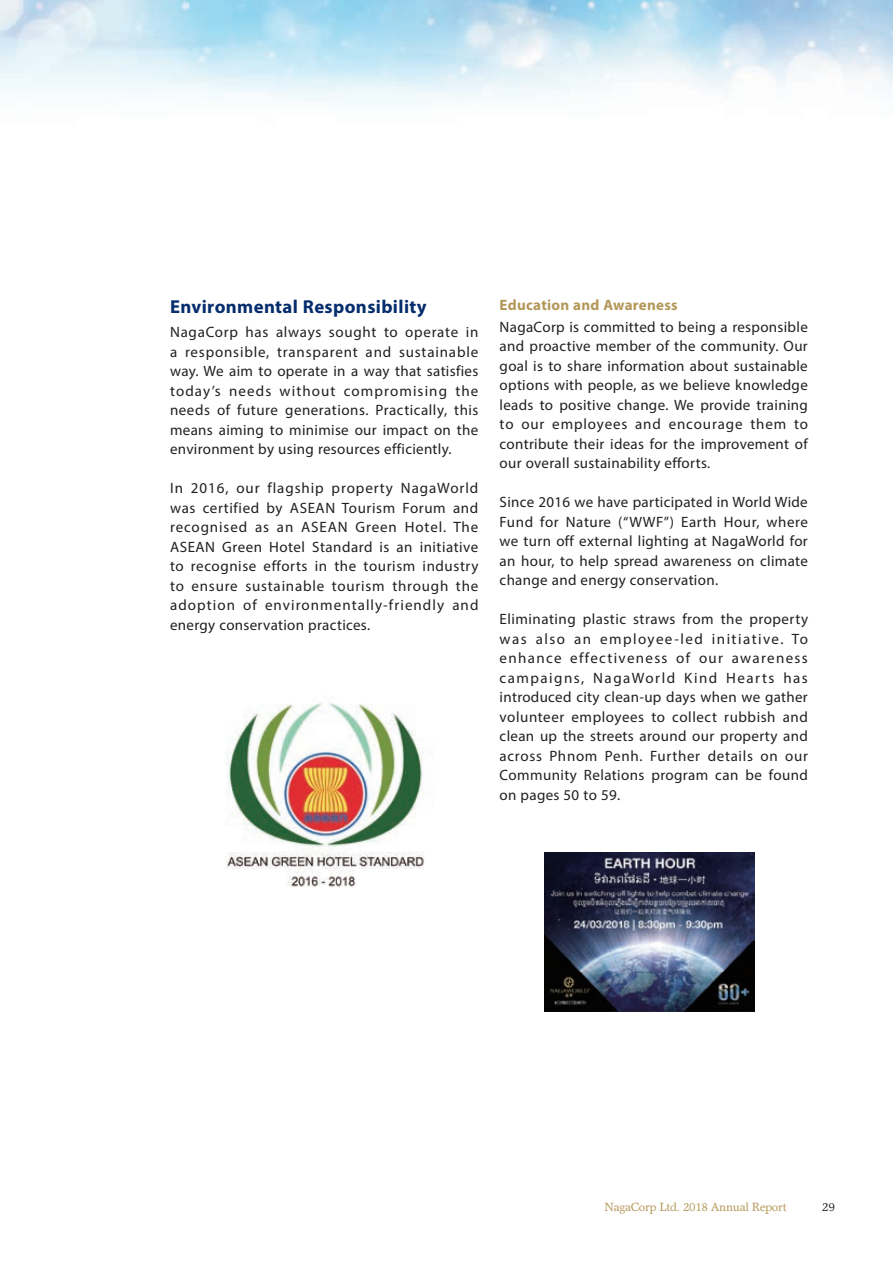
<style>
.page{position:relative;width:893px;height:1263px;background:#fff}
.page>*{position:absolute;margin:0;border:0;box-sizing:border-box;transform-origin:0 0}
.t1{font:700 18.75px "Myriad Pro";letter-spacing:.02em;color:#052c6d}
.t2{font:15px/19.5px "Myriad Pro";letter-spacing:.02em;color:#231f20;text-align:justify}
.t3{font:700 15px "Myriad Pro";letter-spacing:.02em;color:#b39758}
.t4{font:12px "Garth Graphic Std";letter-spacing:-.025em;color:#b39758}
.t5{font:12px "Garth Graphic Std";color:#231f20}
</style>
<div class="page">
<img style="left:544px;top:852px;width:210px;height:160px">
<img style="left:226px;top:703px;width:198px;height:184px">
<p class="t1" style="left:170px;top:295px;width:258px">Environmental Responsibility</p>
<p class="t2" style="left:170px;top:322px;width:310px">NagaCorp has always sought to operate in a responsible, transparent and sustainable way. We aim to operate in a way that satisfies today’s needs without compromising the needs of future generations. Practically, this means aiming to minimise our impact on the environment by using resources efficiently.</p>
<p class="t2" style="left:170px;top:478px;width:310px">In 2016, our flagship property NagaWorld was certified by ASEAN Tourism Forum and recognised as an ASEAN Green Hotel. The ASEAN Green Hotel Standard is an initiative to recognise efforts in the tourism industry to ensure sustainable tourism through the adoption of environmentally-friendly and energy conservation practices.</p>
<p class="t3" style="left:500px;top:295px;width:180px">Education and Awareness</p>
<p class="t2" style="left:500px;top:317px;width:310px">NagaCorp is committed to being a responsible and proactive member of the community. Our goal is to share information about sustainable options with people, as we believe knowledge leads to positive change. We provide training to our employees and encourage them to contribute their ideas for the improvement of our overall sustainability efforts.</p>
<p class="t2" style="left:500px;top:492px;width:310px">Since 2016 we have participated in World Wide Fund for Nature (“WWF”) Earth Hour, where we turn off external lighting at NagaWorld for an hour, to help spread awareness on climate change and energy conservation.</p>
<p class="t2" style="left:500px;top:609px;width:310px">Eliminating plastic straws from the property was also an employee-led initiative. To enhance effectiveness of our awareness campaigns, NagaWorld Kind Hearts has introduced city clean-up days when we gather volunteer employees to collect rubbish and clean up the streets around our property and across Phnom Penh. Further details on our Community Relations program can be found on pages 50 to 59.</p>
<p class="t4" style="left:604px;top:1200px;width:184px">NagaCorp Ltd. 2018 Annual Report</p>
<p class="t5" style="left:822px;top:1200px;width:14px">29</p>
</div>
